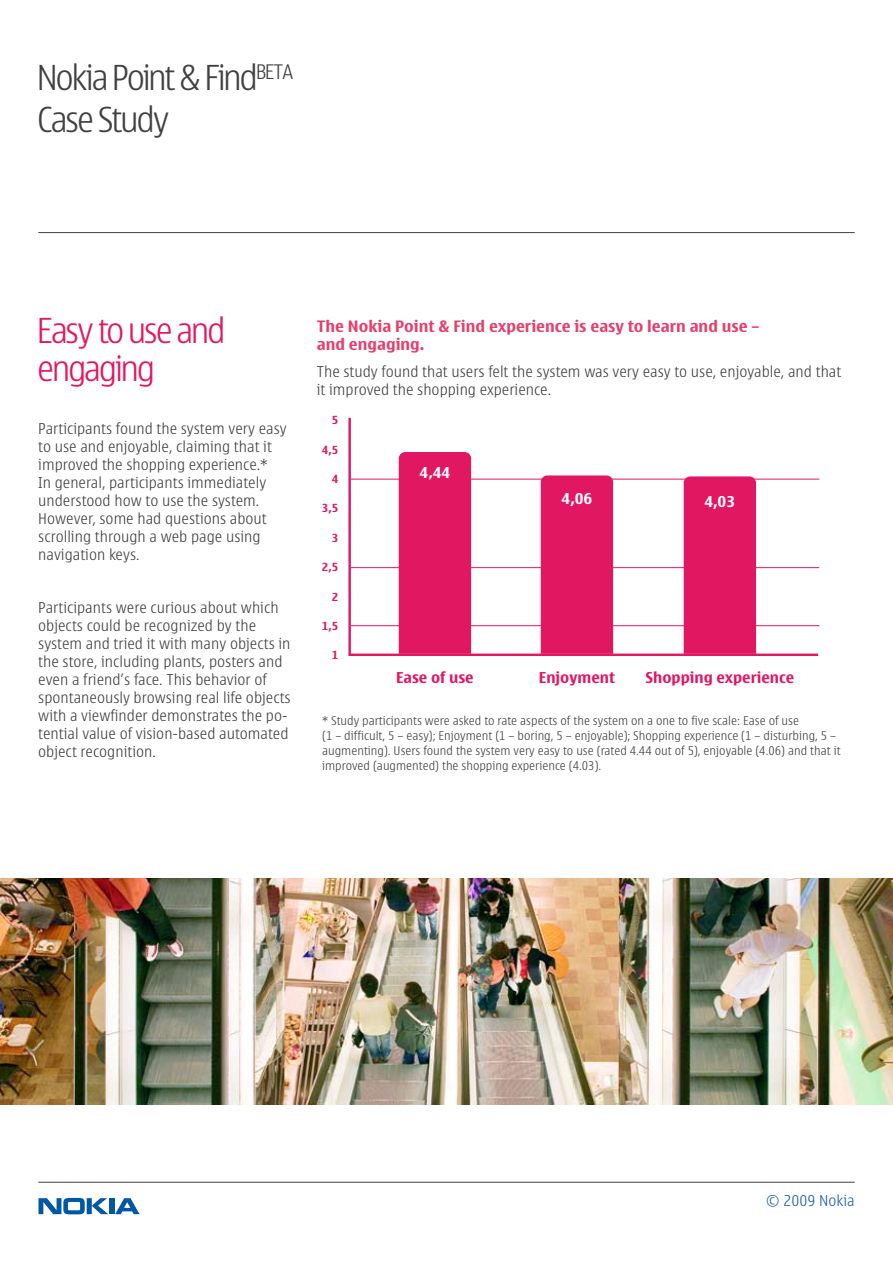
<style>
.page{position:relative;width:893px;height:1263px;background:#fff}
.page>*{position:absolute;margin:0;border:0;box-sizing:border-box;transform-origin:0 0}
.t1{font:300 34.5px/41.4px "Nokia Large CE";color:#414142}
.t2{font:300 34.5px/37.5px "Nokia Large CE";color:#e21762}
.t3{font:700 15.75px/18px "Nokia Standard CE";color:#e5406d}
.t4{font:300 15px/18px "Nokia Standard CE";color:#414142}
.t5{font:700 15px "Nokia Standard";color:#e21762}
.t6{font:700 15px "Nokia Standard";color:#fff}
.t7{font:300 15px "Nokia Standard CE";color:#1c61aa}
.t8{font:300 12px/15px "Nokia Standard CE";color:#414142}
.t9{font:700 11.25px "Nokia Standard";color:#e21762}
</style>
<div class="page">
<hr style="left:38px;top:1182px;width:817px;height:1px;background:#414142">
<hr style="left:38px;top:232px;width:817px;height:1px;background:#414142">
<svg style="left:348px;top:417px;width:472px;height:239px"></svg>
<hr style="left:351px;top:625px;width:468px;height:1px;background:#e21762">
<hr style="left:351px;top:567px;width:468px;height:1px;background:#e21762">
<hr style="left:351px;top:479px;width:468px;height:1px;background:#e21762">
<img style="left:0;top:879px;width:893px;height:225px">
<svg style="left:39px;top:1198px;width:69px;height:16px"></svg>
<div style="left:109px;top:1198px;width:5px;height:16px;background:#0057a4"></div>
<svg style="left:115px;top:1198px;width:25px;height:16px"></svg>
<h1 class="t1" style="left:38px;top:57px;width:256px">Nokia Point &amp; Find<sup>BETA<br></sup>Case Study</h1>
<h1 class="t2" style="left:38px;top:312px;width:188px">Easy to use and engaging</h1>
<p class="t4" style="left:38px;top:419px;width:250px">Participants found the system very easy to use and enjoyable, claiming that it improved the shopping experience.*<br>In general, participants immediately understood how to use the system.<br>However, some had questions about scrolling through a web page using navigation keys.</p>
<p class="t4" style="left:38px;top:598px;width:254px">Participants were curious about which objects could be recognized by the system and tried it with many objects in the store, including plants, posters and even a friend’s face. This behavior of spontaneously browsing real life objects with a viewfinder demonstrates the po&shy;tential value of vision-based automated object recognition.</p>
<p class="t3" style="left:317px;top:318px;width:444px">The Nokia Point &amp; Find experience is easy to learn and use – and engaging.</p>
<p class="t4" style="left:317px;top:362px;width:526px">The study found that users felt the system was very easy to use, enjoyable, and that it improved the shopping experience.</p>
<p class="t9" style="left:332px;top:413px;width:8px">5</p>
<p class="t9" style="left:322px;top:443px;width:18px">4,5</p>
<p class="t9" style="left:332px;top:472px;width:8px">4</p>
<p class="t9" style="left:322px;top:501px;width:18px">3,5</p>
<p class="t9" style="left:332px;top:531px;width:8px">3</p>
<p class="t9" style="left:322px;top:560px;width:18px">2,5</p>
<p class="t9" style="left:332px;top:589px;width:8px">2</p>
<p class="t9" style="left:322px;top:619px;width:18px">1,5</p>
<p class="t9" style="left:332px;top:648px;width:8px">1</p>
<p class="t6" style="left:419px;top:464px;width:32px">4,44</p>
<p class="t5" style="left:396px;top:669px;width:79px">Ease of use</p>
<p class="t6" style="left:561px;top:489px;width:32px">4,06</p>
<p class="t6" style="left:704px;top:493px;width:32px">4,03</p>
<p class="t5" style="left:539px;top:669px;width:78px">Enjoyment</p>
<p class="t5" style="left:646px;top:669px;width:150px">Shopping experience</p>
<p class="t8" style="left:322px;top:713px;width:520px">* Study participants were asked to rate aspects of the system on a one to five scale: Ease of use<br>(1 – difficult, 5 – easy); Enjoyment (1 – boring, 5 – enjoyable); Shopping experience (1 – disturbing, 5 – augmenting). Users found the system very easy to use (rated 4.44 out of 5), enjoyable (4.06) and that it improved (augmented) the shopping experience (4.03).</p>
<p class="t7" style="left:766px;top:1191px;width:90px">© 2009 Nokia</p>
</div>
